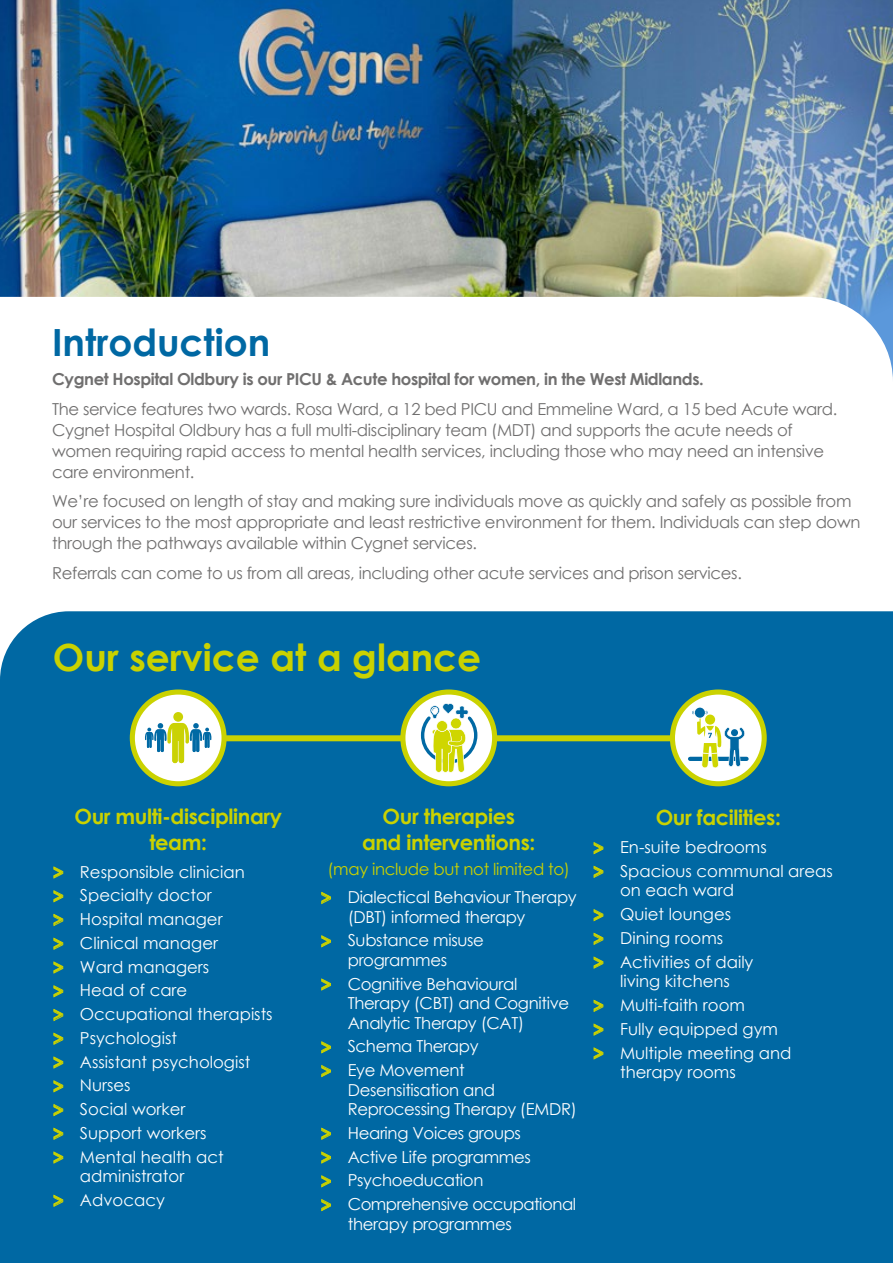
<style>
.page{position:relative;width:893px;height:1263px;background:#fff}
.page>*{position:absolute;margin:0;border:0;box-sizing:border-box;transform-origin:0 0}
.t1{font:700 37.5px "Century Gothic";color:#cad200}
.t2{font:700 37.5px "Century Gothic";color:#0068a3}
.t3{font:700 21px/25.5px "Century Gothic";letter-spacing:-.02em;color:#cad200;text-align:center}
.t4{font:16.5px/21px "Century Gothic";letter-spacing:-.02em;color:#706f6f}
.t5{font:16.5px/23.7px "Century Gothic";color:#fff}
.t6{font:16.5px/23.7px "Century Gothic";letter-spacing:-.02em;color:#fff}
.t7{font:700 16.5px "Century Gothic";letter-spacing:-.025em;color:#706f6f}
.t8{font:16.5px/28px "Century Gothic";letter-spacing:-.02em;color:#cad200;text-align:center}
.s1{font-weight:700;font-size:18px;color:#cad200}
.s2{font-weight:700;font-size:18px}
.s3{color:#fff}
</style>
<div class="page">
<img style="left:0;top:0;width:893px;height:297px">
<svg style="left:829px;top:280px;width:64px;height:17px"></svg>
<svg style="left:815px;top:297px;width:78px;height:82px"></svg>
<div style="left:0;top:611px;width:893px;height:652px;background:#0068a3"></div>
<div style="left:141px;top:735px;width:609px;height:6px;background:#cad200"></div>
<svg style="left:403px;top:692px;width:92px;height:92px"></svg>
<div style="left:400px;top:689px;width:97px;height:97px;border:5px solid #cad200;border-radius:50%"></div>
<svg style="left:419px;top:703px;width:60px;height:70px"></svg>
<svg style="left:132px;top:692px;width:92px;height:92px"></svg>
<div style="left:130px;top:689px;width:97px;height:97px;border:5px solid #cad200;border-radius:50%"></div>
<div style="left:173px;top:712px;width:10px;height:10px;background:#cad204;border-radius:50%"></div>
<svg style="left:145px;top:723px;width:67px;height:40px"></svg>
<svg style="left:672px;top:692px;width:92px;height:92px"></svg>
<div style="left:670px;top:689px;width:97px;height:97px;border:5px solid #cad200;border-radius:50%"></div>
<hr style="left:690px;top:757px;width:57px;height:4px;background:#0068a3">
<div style="left:695px;top:708px;width:10px;height:10px;background:#0068a3;border-radius:50%"></div>
<svg style="left:692px;top:711px;width:53px;height:57px"></svg>
<h1 class="t2" style="left:52px;top:313px;width:220px">Introduction</h1>
<p class="t7" style="left:52px;top:367px;width:653px">Cygnet Hospital Oldbury is our PICU &amp; Acute hospital for women, in the West Midlands.</p>
<p class="t4" style="left:52px;top:398px;width:787px">The service features two wards. Rosa Ward, a 12 bed PICU and Emmeline Ward, a 15 bed Acute ward.<br>Cygnet Hospital Oldbury has a full multi-disciplinary team (MDT) and supports the acute needs of women requiring rapid access to mental health services, including those who may need an intensive care environment.</p>
<p class="t4" style="left:52px;top:490px;width:810px">We’re focused on length of stay and making sure individuals move as quickly and safely as possible from our services to the most appropriate and least restrictive environment for them. Individuals can step down through the pathways available within Cygnet services.</p>
<p class="t4" style="left:52px;top:562px;width:691px">Referrals can come to us from all areas, including other acute services and prison services.</p>
<h1 class="t1" style="left:53px;top:629px;width:430px">Our service at a glance</h1>
<p class="t3" style="left:74px;top:803px;width:209px">Our multi-disciplinary team:</p>
<p class="t5" style="left:53px;top:859px;width:221px"><span class="s1">&gt;</span> Responsible clinician<br><span class="s1">&gt;</span> Specialty doctor<br><span class="s1">&gt;</span> Hospital manager<br><span class="s1">&gt;</span> Clinical manager<br><span class="s1">&gt;</span> Ward managers<br><span class="s1">&gt;</span> Head of care<br><span class="s1">&gt;</span> Occupational therapists <span class="s1">&gt;</span> Psychologist<br><span class="s1">&gt;</span> Assistant psychologist<br><span class="s1">&gt;</span> Nurses<br><span class="s1">&gt;</span> Social worker<br><span class="s1">&gt;</span> Support workers<br><span class="s1">&gt;</span> Mental health act</p>
<p class="t5" style="left:53px;top:1164px;width:133px;text-indent:27px">administrator <span class="s1">&gt;</span> Advocacy</p>
<p class="t3" style="left:362px;top:803px;width:175px">Our therapies and interventions:</p>
<p class="t8" style="left:321px;top:855px;width:258px">(may include but not limited to) <span class="s2">&gt;</span> <span class="s3">Dialectical Behaviour Therapy</span></p>
<p class="t6" style="left:321px;top:904px;width:206px;text-indent:27px">(DBT) informed therapy <span class="s1">&gt;</span> Substance misuse</p>
<p class="t6" style="left:321px;top:948px;width:198px;text-indent:27px">programmes<br><span class="s1">&gt;</span> Cognitive Behavioural</p>
<p class="t6" style="left:348px;top:993px;width:223px;line-height:19.5px">Therapy (CBT) and Cognitive<br>Analytic Therapy (CAT)</p>
<p class="t6" style="left:321px;top:1034px;width:159px"><span class="s1">&gt;</span> Schema Therapy <span class="s1">&gt;</span> Eye Movement</p>
<p class="t6" style="left:348px;top:1080px;width:231px;line-height:19.5px">Desensitisation and<br>Reprocessing Therapy (EMDR)</p>
<p class="t6" style="left:321px;top:1121px;width:257px"><span class="s1">&gt;</span> Hearing Voices groups<br><span class="s1">&gt;</span> Active Life programmes<br><span class="s1">&gt;</span> Psychoeducation<br><span class="s1">&gt;</span> Comprehensive occupational</p>
<p class="t6" style="left:348px;top:1211px;width:166px">therapy programmes</p>
<p class="t3" style="left:656px;top:804px;width:127px">Our facilities:</p>
<p class="t5" style="left:593px;top:835px;width:241px"><span class="s1">&gt;</span> En-suite bedrooms<br><span class="s1">&gt;</span> Spacious communal areas</p>
<p class="t5" style="left:593px;top:878px;width:162px;text-indent:27px">on each ward<br><span class="s1">&gt;</span> Quiet lounges<br><span class="s1">&gt;</span> Dining rooms<br><span class="s1">&gt;</span> Activities of daily</p>
<p class="t5" style="left:593px;top:969px;width:200px;text-indent:27px">living kitchens<br><span class="s1">&gt;</span> Multi-faith room<br><span class="s1">&gt;</span> Fully equipped gym <span class="s1">&gt;</span> Multiple meeting and</p>
<p class="t5" style="left:620px;top:1060px;width:117px">therapy rooms</p>
</div>
